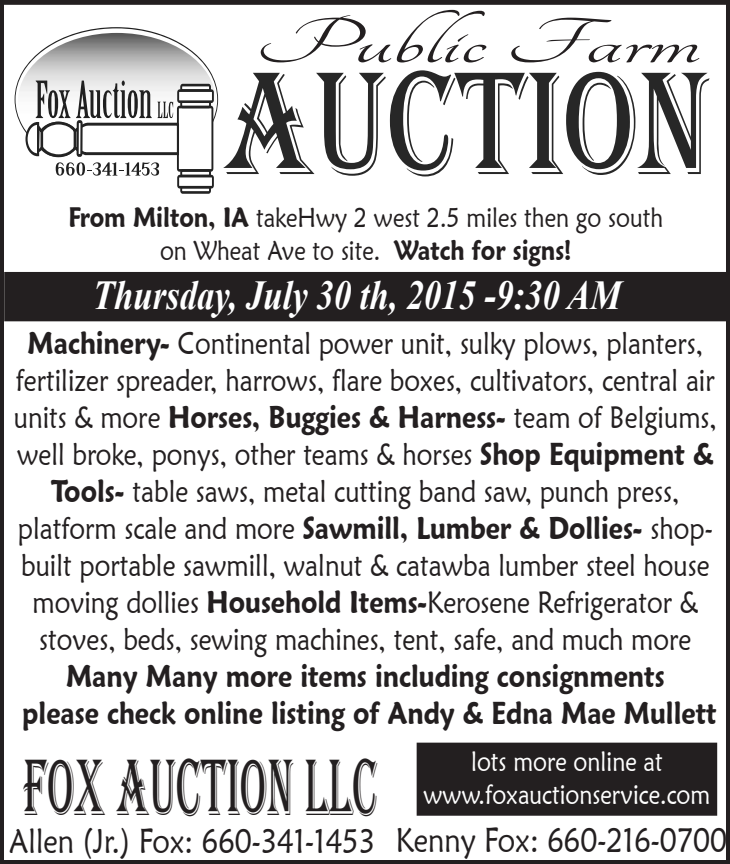
<style>
.page{position:relative;width:730px;height:864px;background:#fff}
.page>*{position:absolute;margin:0;border:0;box-sizing:border-box;transform-origin:0 0}
.t1{font:82.4px "Algerian";color:#231f20;scale:.53 1}
.t2{font:italic 700 41.2px "Times New Roman";color:#fff;scale:.84 1}
.t3{font:34.4px "Maiandra GD";color:#231f20;scale:.84 1}
.t4{font:30.8px/37.2px "Maiandra GD";color:#231f20;text-align:center;scale:.84 1}
.t5{font:600 30.8px/37.2px "Maiandra GD";color:#231f20;text-align:center;scale:.84 1}
.t6{font:27.6px/32.8px "Maiandra GD";color:#231f20;text-align:center;scale:.84 1}
.t7{font:27.6px/32.8px "Maiandra GD";color:#fff;text-align:center;scale:.84 1}
.s1{font-weight:600}
</style>
<div class="page">
<div style="left:418px;top:744px;width:297px;height:70px;background:#231f20"></div>
<div style="left:416px;top:743px;width:300px;height:73px;border:3px solid #231f20"></div>
<svg style="left:223px;top:70px;width:486px;height:106px"></svg>
<div style="left:6px;top:274px;width:720px;height:46px;background:#231f20"></div>
<div style="left:4px;top:272px;width:724px;height:49px;border:3px solid #231f20"></div>
<svg style="left:260px;top:10px;width:439px;height:52px"></svg>
<svg style="left:15px;top:27px;width:203px;height:167px"></svg>
<div style="left:0;top:0;width:729px;height:864px;border:4px solid #231f20"></div>
<p class="t6" style="left:68px;top:201px;width:709px"><span class="s1">From Milton, IA</span> takeHwy 2 west 2.5 miles then go south on Wheat Ave to site. <span class="s1">Watch for signs!</span></p>
<h2 class="t2" style="left:93px;top:267px;width:630px">Thursday, July 30 th, 2015 -9:30 AM</h2>
<p class="t4" style="left:14px;top:324px;width:837px"><span class="s1">Machinery-</span> Continental power unit, sulky plows, planters, fertilizer spreader, harrows, flare boxes, cultivators, central air units &amp; more <span class="s1">Horses, Buggies &amp; Harness-</span> team of Belgiums, well broke, ponys, other teams &amp; horses <span class="s1">Shop Equipment &amp; Tools-</span> table saws, metal cutting band saw, punch press, platform scale and more <span class="s1">Sawmill, Lumber &amp; Dollies-</span> shop&shy;built portable sawmill, walnut &amp; catawba lumber steel house moving dollies <span class="s1">Household Items-</span>Kerosene Refrigerator &amp; stoves, beds, sewing machines, tent, safe, and much more</p>
<p class="t5" style="left:22px;top:657px;width:827px">Many Many more items including consignments<br>please check online listing of Andy &amp; Edna Mae Mullett</p>
<p class="t7" style="left:423px;top:745px;width:342px">lots more online at www.foxauctionservice.com</p>
<h1 class="t1" style="left:23px;top:741px;width:670px">FOX AUCTION LLC</h1>
<p class="t3" style="left:9px;top:820px;width:855px">Allen (Jr.) Fox: 660-341-1453 Kenny Fox: 660-216-0700</p>
</div>
